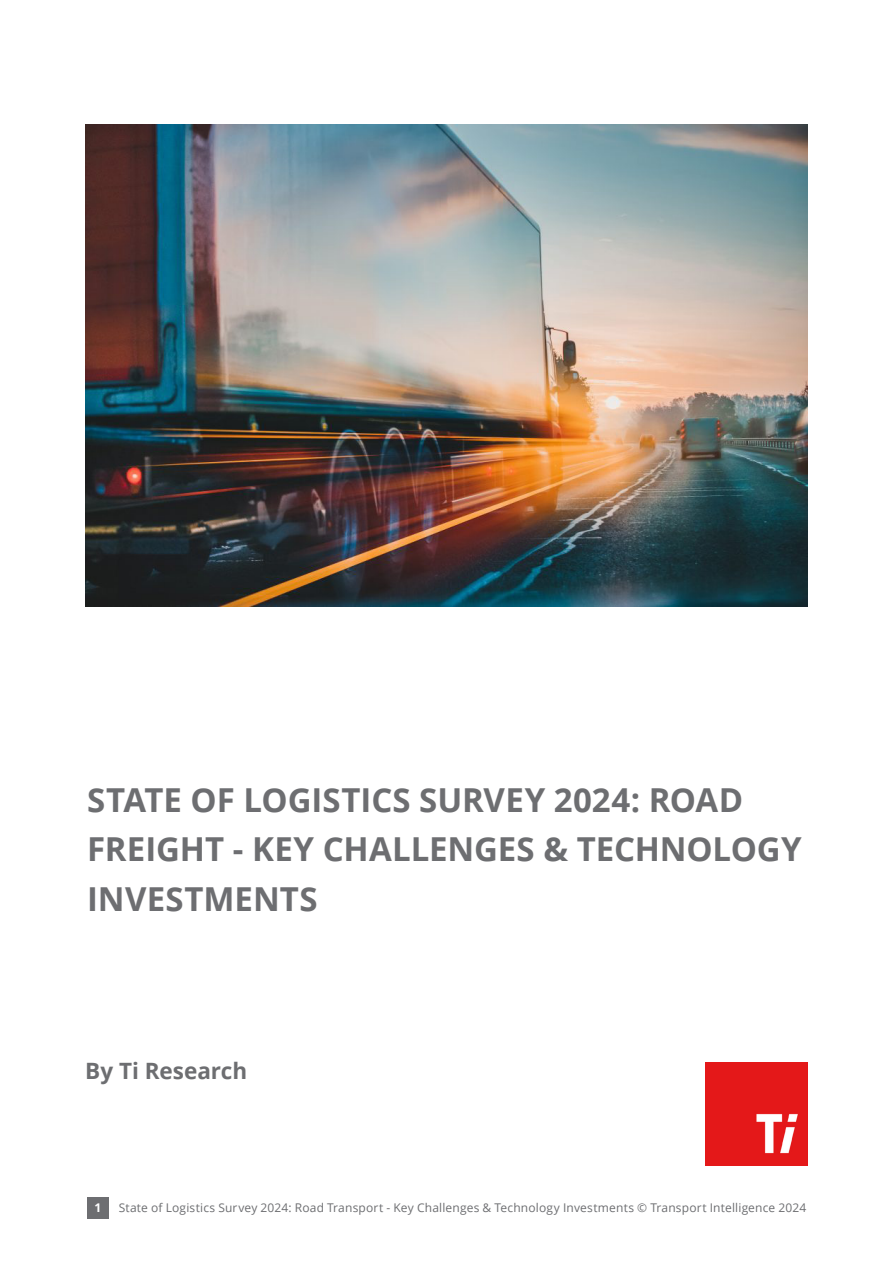
<style>
.page{position:relative;width:893px;height:1263px;background:#fff}
.page>*{position:absolute;margin:0;border:0;box-sizing:border-box;transform-origin:0 0}
.t1{font:700 33px/49.5px "Open Sans";color:#6d6e71}
.t2{font:700 22.5px "Open Sans";letter-spacing:-.005em;color:#6d6e71}
.t3{font:12px "Open Sans";letter-spacing:.015em;color:#6d6e71}
.t4{font:700 12px "Open Sans";color:#fff}
</style>
<div class="page">
<div style="left:87px;top:1197px;width:21px;height:21px;background:#6d6e71"></div>
<img style="left:85px;top:124px;width:723px;height:482px">
<img style="left:706px;top:1062px;width:102px;height:103px">
<h1 class="t1" style="left:87px;top:774px;width:716px">STATE OF LOGISTICS SURVEY 2024: ROAD<br>FREIGHT - KEY CHALLENGES &amp; TECHNOLOGY<br>INVESTMENTS</h1>
<h2 class="t2" style="left:85px;top:1055px;width:164px">By Ti Research</h2>
<p class="t4" style="left:94px;top:1199px;width:8px">1</p>
<p class="t3" style="left:119px;top:1200px;width:689px">State of Logistics Survey 2024: Road Transport - Key Challenges &amp; Technology Investments © Transport Intelligence 2024</p>
</div>
